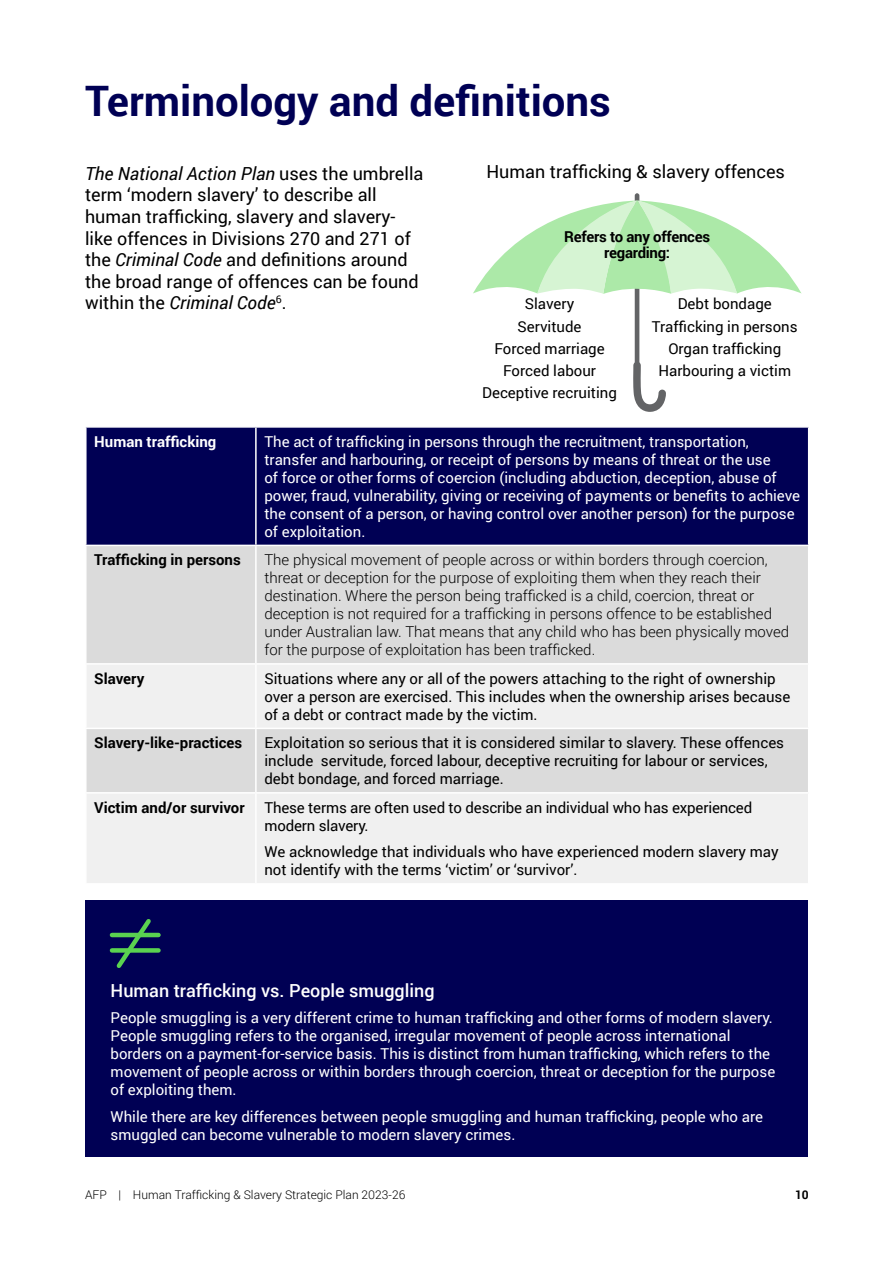
<style>
.page{position:relative;width:893px;height:1263px;background:#fff}
.page>*{position:absolute;margin:0;border:0;box-sizing:border-box;transform-origin:0 0}
.t1{font:700 42px "Roboto";color:#000054}
.t2{font:18px/21.6px "Roboto";color:#000}
.t3{font:500 18px "Roboto";color:#fff}
.t4{font:15px/18px "Roboto";color:#fff}
.t5{font:15px/22.2px "Roboto";color:#000}
.t6{font:300 15px/18px "Roboto";color:#000}
.t7{font:700 15px "Roboto";color:#000}
.t8{font:700 15px/16.5px "Roboto";letter-spacing:-.02em;color:#000;text-align:center}
.t9{font:700 15px "Roboto";color:#fff}
.t10{font:300 12px "Roboto";color:#000}
.t11{font:700 12px "Roboto";color:#000}
.s1{font-style:italic}
</style>
<div class="page">
<hr style="left:635px;top:193px;width:4px;height:193px;background:#636466;border-radius:2px">
<svg style="left:633px;top:362px;width:33px;height:50px"></svg>
<svg style="left:473px;top:200px;width:328px;height:94px"></svg>
<div style="left:87px;top:428px;width:721px;height:117px;background:#000054"></div>
<div style="left:87px;top:546px;width:721px;height:117px;background:#dbdbdb"></div>
<svg style="left:87px;top:665px;width:721px;height:218px;fill:#f0f0f0"></svg>
<hr style="left:255px;top:428px;width:2px;height:117px;background:#fff">
<hr style="left:255px;top:546px;width:2px;height:117px;background:#fff">
<hr style="left:255px;top:665px;width:2px;height:63px;background:#fff">
<hr style="left:85px;top:728px;width:171px;height:1px;background:#fff">
<hr style="left:256px;top:728px;width:553px;height:1px;background:#fff">
<hr style="left:255px;top:729px;width:2px;height:63px;background:#fff">
<hr style="left:85px;top:792px;width:171px;height:2px;background:#fff">
<hr style="left:256px;top:792px;width:553px;height:2px;background:#fff">
<hr style="left:255px;top:794px;width:2px;height:89px;background:#fff">
<div style="left:85px;top:900px;width:722px;height:257px;background:#000054"></div>
<hr style="left:112px;top:933px;width:46px;height:4px;background:#5ad250">
<div style="left:112px;top:948px;width:46px;height:5px;background:#5ad250"></div>
<svg style="left:113px;top:919px;width:42px;height:49px"></svg>
<h1 class="t1" style="left:85px;top:71px;width:527px">Terminology and definitions</h1>
<p class="t2" style="left:85px;top:162px;width:340px"><span class="s1">The National Action Plan</span> uses the umbrella term ‘modern slavery’ to describe all human trafficking, slavery and slavery&shy;like offences in Divisions 270 and 271 of the <span class="s1">Criminal Code</span> and definitions around the broad range of offences can be found within the <span class="s1">Criminal Code</span><sup>6</sup>.</p>
<p class="t2" style="left:486px;top:160px;width:300px">Human trafficking &amp; slavery offences</p>
<p class="t8" style="left:564px;top:228px;width:147px">Refers to any offences regarding:</p>
<p class="t5" style="left:482px;top:292px;width:136px;text-align:center">Slavery<br>Servitude<br>Forced marriage<br>Forced labour<br>Deceptive recruiting</p>
<p class="t5" style="left:652px;top:292px;width:147px;text-align:center">Debt bondage<br>Trafficking in persons<br>Organ trafficking<br>Harbouring a victim</p>
<p class="t9" style="left:94px;top:431px;width:124px">Human trafficking</p>
<p class="t4" style="left:264px;top:432px;width:537px">The act of trafficking in persons through the recruitment, transportation, transfer and harbouring, or receipt of persons by means of threat or the use<br>of force or other forms of coercion (including abduction, deception, abuse of power, fraud, vulnerability, giving or receiving of payments or benefits to achieve the consent of a person, or having control over another person) for the purpose of exploitation.</p>
<p class="t7" style="left:94px;top:549px;width:148px">Trafficking in persons</p>
<p class="t6" style="left:264px;top:550px;width:526px">The physical movement of people across or within borders through coercion, threat or deception for the purpose of exploiting them when they reach their destination. Where the person being trafficked is a child, coercion, threat or deception is not required for a trafficking in persons offence to be established under Australian law. That means that any child who has been physically moved for the purpose of exploitation has been trafficked.</p>
<p class="t7" style="left:94px;top:668px;width:52px">Slavery</p>
<p class="t5" style="left:264px;top:669px;width:527px;line-height:18px">Situations where any or all of the powers attaching to the right of ownership over a person are exercised. This includes when the ownership arises because of a debt or contract made by the victim.</p>
<p class="t7" style="left:94px;top:732px;width:149px">Slavery-like-practices</p>
<p class="t5" style="left:264px;top:733px;width:521px;line-height:18px">Exploitation so serious that it is considered similar to slavery. These offences include servitude, forced labour, deceptive recruiting for labour or services, debt bondage, and forced marriage.</p>
<p class="t7" style="left:94px;top:797px;width:152px">Victim and/or survivor</p>
<p class="t5" style="left:264px;top:798px;width:489px;line-height:18px">These terms are often used to describe an individual who has experienced modern slavery.</p>
<p class="t5" style="left:264px;top:842px;width:516px;line-height:18px">We acknowledge that individuals who have experienced modern slavery may not identify with the terms ‘victim’ or ‘survivor’.</p>
<p class="t3" style="left:111px;top:977px;width:325px">Human trafficking vs. People smuggling</p>
<p class="t4" style="left:111px;top:1008px;width:666px">People smuggling is a very different crime to human trafficking and other forms of modern slavery.<br>People smuggling refers to the organised, irregular movement of people across international borders on a payment-for-service basis. This is distinct from human trafficking, which refers to the movement of people across or within borders through coercion, threat or deception for the purpose of exploiting them.</p>
<p class="t4" style="left:111px;top:1107px;width:654px">While there are key differences between people smuggling and human trafficking, people who are smuggled can become vulnerable to modern slavery crimes.</p>
<p class="t10" style="left:85px;top:1186px;width:322px">AFP | Human Trafficking &amp; Slavery Strategic Plan 2023-26</p>
<p class="t11" style="left:795px;top:1186px;width:15px">10</p>
</div>
